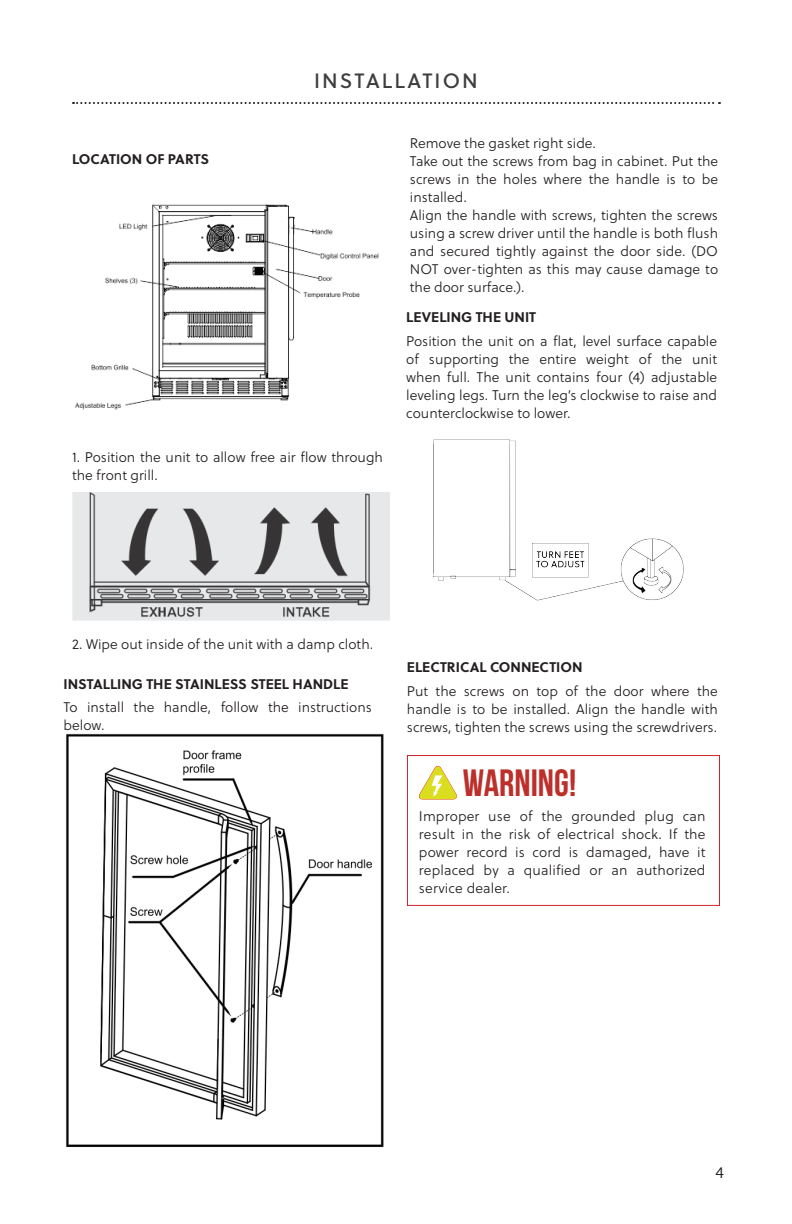
<style>
.page{position:relative;width:792px;height:1224px;background:#fff}
.page>*{position:absolute;margin:0;border:0;box-sizing:border-box;transform-origin:0 0}
.t1{font:700 38px "Bebas Neue";color:#bd2f2a}
.t2{font:20.8px "Soleil Bk";letter-spacing:.1em;color:#3e3e3f}
.t3{font:16px "Soleil Lt";color:#231f20}
.t4{font:14px/18px "Soleil Lt";color:#231f20;text-align:justify}
.t5{font:700 14px "Soleil";color:#231f20}
</style>
<div class="page">
<svg style="left:73px;top:102px;width:647px;height:2px"></svg>
<img style="left:72px;top:493px;width:318px;height:128px">
<svg style="left:419px;top:766px;width:38px;height:34px"></svg>
<div style="left:407px;top:755px;width:313px;height:151px;border:1px solid #d1232a"></div>
<img style="left:74px;top:204px;width:305px;height:206px">
<img style="left:66px;top:733px;width:318px;height:414px">
<img style="left:433px;top:439px;width:251px;height:162px">
<p class="t5" style="left:72px;top:148px;width:139px">LOCATION OF PARTS</p>
<h2 class="t2" style="left:314px;top:65px;width:165px">INSTALLATION</h2>
<p class="t4" style="left:410px;top:134px;width:310px;text-align:left">Remove the gasket right side.<br>Take out the screws from bag in cabinet. Put the screws in the holes where the handle is to be installed.<br>Align the handle with screws, tighten the screws using a screw driver until the handle is both flush and secured tightly against the door side. (DO NOT over-tighten as this may cause damage to the door surface.).</p>
<p class="t5" style="left:406px;top:306px;width:131px">LEVELING THE UNIT</p>
<p class="t4" style="left:406px;top:332px;width:312px">Position the unit on a flat, level surface capable of supporting the entire weight of the unit when full. The unit contains four (4) adjustable leveling legs. Turn the leg’s clockwise to raise and counterclockwise to lower.</p>
<p class="t4" style="left:72px;top:448px;width:312px">1. Position the unit to allow free air flow through the front grill.</p>
<p class="t4" style="left:72px;top:635px;width:303px">2. Wipe out inside of the unit with a damp cloth.</p>
<p class="t5" style="left:64px;top:673px;width:286px">INSTALLING THE STAINLESS STEEL HANDLE</p>
<p class="t4" style="left:64px;top:698px;width:310px">To install the handle, follow the instructions below.</p>
<p class="t5" style="left:407px;top:656px;width:177px">ELECTRICAL CONNECTION</p>
<p class="t4" style="left:407px;top:682px;width:312px">Put the screws on top of the door where the handle is to be installed. Align the handle with screws, tighten the screws using the screwdrivers.</p>
<h1 class="t1" style="left:463px;top:762px;width:115px">WARNING!</h1>
<p class="t4" style="left:419px;top:807px;width:288px">Improper use of the grounded plug can result in the risk of electrical shock. If the power record is cord is damaged, have it replaced by a qualified or an authorized service dealer.</p>
<p class="t3" style="left:715px;top:1162px;width:10px">4</p>
</div>
